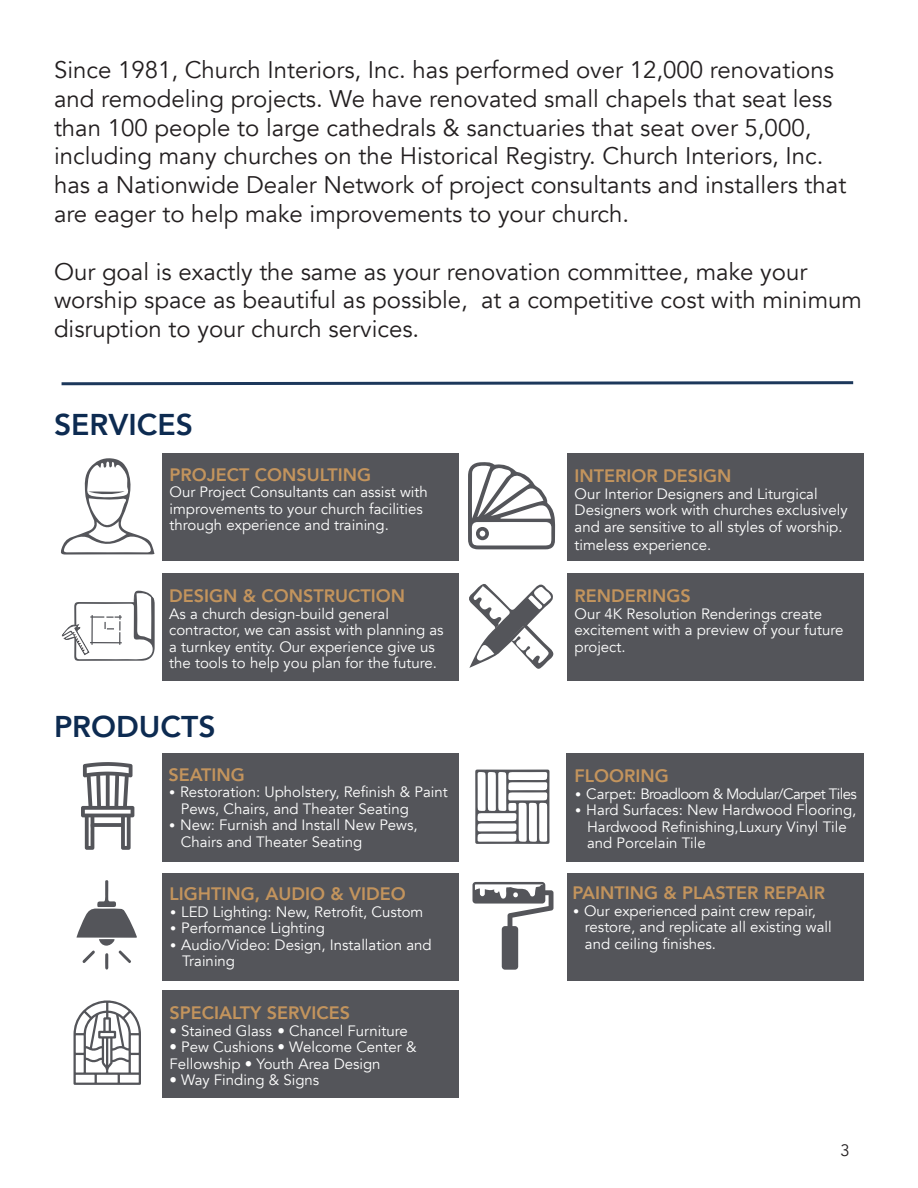
<style>
.page{position:relative;width:918px;height:1188px;background:#fff}
.page>*{position:absolute;margin:0;border:0;box-sizing:border-box;transform-origin:0 0}
.t1{font:800 30px "Avenir";color:#0d2b51}
.t2{font:24px/28.8px "Avenir";color:#231f20}
.t3{font:800 18px "Avenir";color:#c3945d}
.t4{font:16.5px "Avenir";color:#231f20}
.t5{font:15px/16.5px "Avenir";color:#fff}
.t6{font:15px "Avenir";letter-spacing:-.04em;color:#fff}
.s1{font-family:"Calibri";font-weight:300}
</style>
<div class="page">
<svg style="left:61px;top:458px;width:93px;height:97px"></svg>
<svg style="left:468px;top:462px;width:87px;height:87px"></svg>
<div style="left:476px;top:527px;width:13px;height:13px;border:4px solid #54555a;border-radius:50%"></div>
<svg style="left:62px;top:590px;width:93px;height:71px"></svg>
<svg style="left:469px;top:584px;width:85px;height:85px"></svg>
<div style="left:162px;top:453px;width:297px;height:108px;background:#54555a"></div>
<div style="left:567px;top:453px;width:297px;height:108px;background:#54555a"></div>
<div style="left:162px;top:573px;width:297px;height:108px;background:#54555a"></div>
<div style="left:567px;top:573px;width:297px;height:108px;background:#54555a"></div>
<svg style="left:81px;top:762px;width:53px;height:88px"></svg>
<div style="left:162px;top:753px;width:297px;height:108px;background:#54555a"></div>
<svg style="left:475px;top:770px;width:75px;height:74px"></svg>
<div style="left:508px;top:803px;width:8px;height:8px;background:#fff;border-radius:3px"></div>
<div style="left:567px;top:753px;width:297px;height:108px;background:#54555a"></div>
<svg style="left:76px;top:880px;width:61px;height:90px"></svg>
<div style="left:162px;top:873px;width:297px;height:108px;background:#54555a"></div>
<svg style="left:472px;top:882px;width:82px;height:88px"></svg>
<div style="left:567px;top:873px;width:297px;height:108px;background:#54555a"></div>
<svg style="left:74px;top:1001px;width:67px;height:84px"></svg>
<div style="left:162px;top:990px;width:297px;height:108px;background:#54555a"></div>
<svg style="left:61px;top:381px;width:793px;height:5px"></svg>
<p class="t2" style="left:54px;top:56px;width:794px">Since 1981, Church Interiors, Inc. has performed over 12,000 renovations and remodeling projects. We have renovated small chapels that seat less than 100 people to large cathedrals &amp; sanctuaries that seat over 5,000, including many churches on the Historical Registry. Church Interiors, Inc. has a Nationwide Dealer Network of project consultants and installers that are eager to help make improvements to your church.</p>
<p class="t2" style="left:54px;top:257px;width:809px">Our goal is exactly the same as your renovation committee, make your worship space as beautiful as possible, at a competitive cost with minimum disruption to your church services.</p>
<p class="t1" style="left:54px;top:401px;width:140px">SERVICES</p>
<p class="t3" style="left:170px;top:460px;width:203px">PROJECT CONSULTING</p>
<p class="t5" style="left:170px;top:484px;width:260px">Our Project Consultants can assist with improvements to your church facilities through experience and training.</p>
<p class="t3" style="left:169px;top:582px;width:237px">DESIGN &amp; CONSTRUCTION</p>
<p class="t5" style="left:169px;top:606px;width:276px">As a church design-build general contractor, we can assist with planning as a turnkey entity. Our experience give us the tools to help you plan for the future.</p>
<p class="t1" style="left:54px;top:703px;width:163px">PRODUCTS</p>
<p class="t3" style="left:168px;top:760px;width:78px">SEATING</p>
<p class="t5" style="left:168px;top:784px;width:281px"><span class="s1">•</span> Restoration: Upholstery, Refinish &amp; Paint</p>
<p class="t5" style="left:181px;top:801px;width:230px">Pews, Chairs, and Theater Seating</p>
<p class="t5" style="left:168px;top:817px;width:251px"><span class="s1">•</span> New: Furnish and Install New Pews,</p>
<p class="t5" style="left:181px;top:834px;width:183px">Chairs and Theater Seating</p>
<p class="t3" style="left:170px;top:880px;width:238px">LIGHTING, AUDIO &amp; VIDEO</p>
<p class="t5" style="left:170px;top:904px;width:255px"><span class="s1">•</span> LED Lighting: New, Retrofit, Custom</p>
<p class="t5" style="left:170px;top:920px;width:157px"><span class="s1">•</span> Performance Lighting</p>
<p class="t5" style="left:170px;top:937px;width:264px"><span class="s1">•</span> Audio/Video: Design, Installation and</p>
<p class="t5" style="left:182px;top:953px;width:55px">Training</p>
<p class="t3" style="left:170px;top:999px;width:182px">SPECIALTY SERVICES</p>
<p class="t5" style="left:170px;top:1023px;width:240px">• Stained Glass • Chancel Furniture</p>
<p class="t5" style="left:170px;top:1039px;width:249px">• Pew Cushions • Welcome Center &amp;</p>
<p class="t5" style="left:170px;top:1056px;width:213px">Fellowship • Youth Area Design</p>
<p class="t5" style="left:170px;top:1072px;width:151px">• Way Finding &amp; Signs</p>
<p class="t3" style="left:575px;top:462px;width:158px">INTERIOR DESIGN</p>
<p class="t5" style="left:575px;top:486px;width:275px">Our Interior Designers and Liturgical<br>Designers work with churches exclusively and are sensitive to all styles of worship.</p>
<p class="t5" style="left:575px;top:537px;width:138px">timeless experience.</p>
<p class="t3" style="left:575px;top:582px;width:118px">RENDERINGS</p>
<p class="t5" style="left:575px;top:606px;width:270px">Our 4K Resolution Renderings create excitement with a preview of your future project.</p>
<p class="t3" style="left:575px;top:762px;width:96px">FLOORING</p>
<p class="t6" style="left:575px;top:785px;width:284px"><span class="s1">•</span> Carpet: Broadloom &amp; Modular/Carpet Tiles</p>
<p class="t5" style="left:575px;top:802px;width:283px"><span class="s1">•</span> Hard Surfaces: New Hardwood Flooring,</p>
<p class="t5" style="left:587px;top:819px;width:261px">Hardwood Refinishing,Luxury Vinyl Tile</p>
<p class="t5" style="left:587px;top:835px;width:120px">and Porcelain Tile</p>
<p class="t3" style="left:572px;top:879px;width:254px">PAINTING &amp; PLASTER REPAIR</p>
<p class="t5" style="left:572px;top:903px;width:245px"><span class="s1">•</span> Our experienced paint crew repair,</p>
<p class="t5" style="left:585px;top:919px;width:248px">restore, and replicate all existing wall</p>
<p class="t5" style="left:585px;top:936px;width:133px">and ceiling finishes.</p>
<p class="t4" style="left:841px;top:1140px;width:11px">3</p>
</div>
